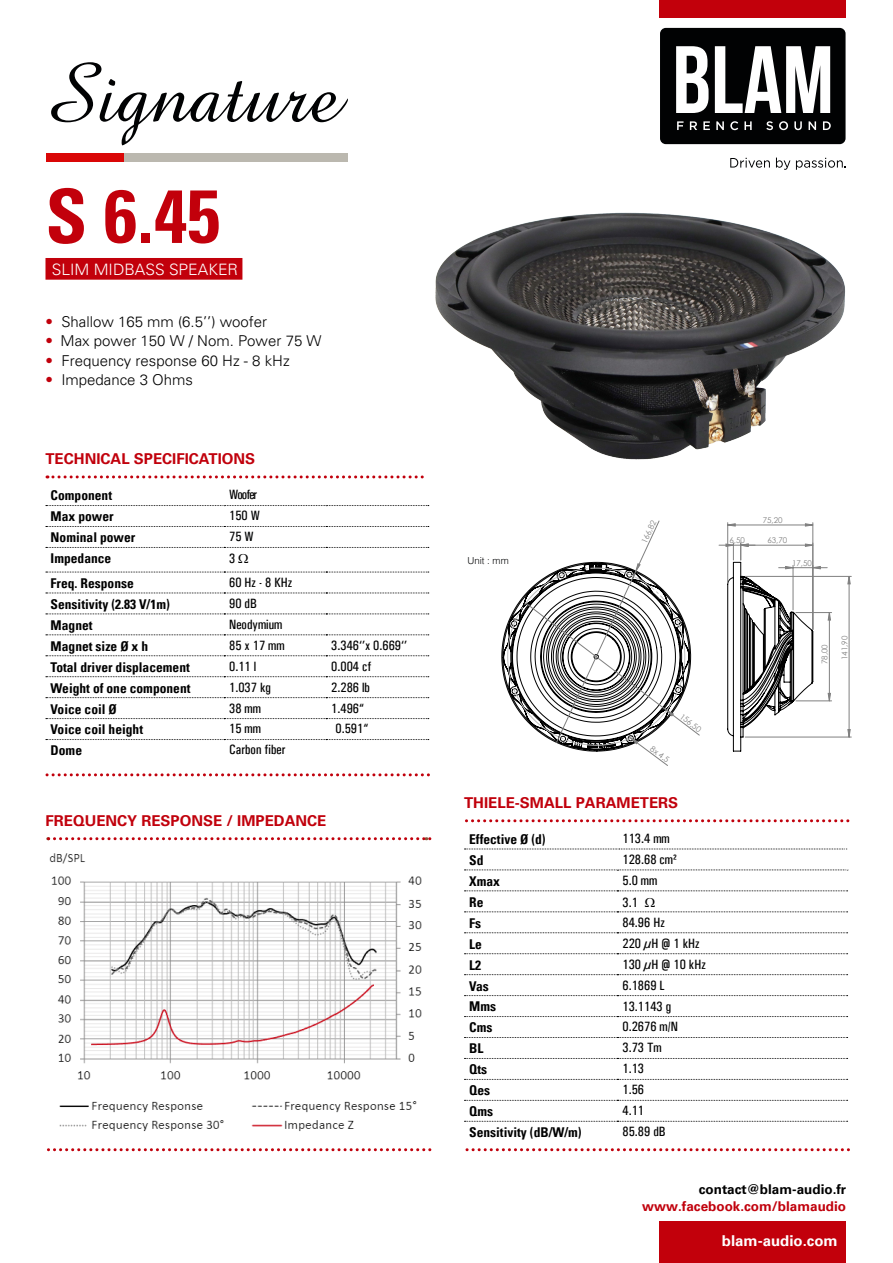
<style>
.page{position:relative;width:893px;height:1263px;background:#fff}
.page>*{position:absolute;margin:0;border:0;box-sizing:border-box;transform-origin:0 0}
.t1{font:700 condensed 75px "Univers";color:#c2000b}
.t2{font:300 15.75px "Univers";color:#fff}
.t3{font:300 15px/19.5px "Univers";color:#000}
.t4{font:700 15px "Univers";color:#c1000c}
.t5{font:700 15px "Univers";color:#fff}
.t6{font:700 condensed 13.5px "Univers";color:#000}
.t7{font:13.5px "Univers Condensed";color:#000}
.t8{font:700 13.5px "Univers";color:#c1000c}
.t9{font:700 13.5px "Univers";color:#000}
.t10{font:13.5px "Univers Condensed";color:#010203}
.t11{font:300 9.6px "Helvetica";color:#010203}
.t12{font:7.95px "Century Gothic";color:#808080}
.s1{color:#c1000c}
</style>
<div class="page">
<svg style="left:46px;top:526px;width:383px;height:1px"></svg>
<svg style="left:46px;top:547px;width:383px;height:1px"></svg>
<svg style="left:46px;top:572px;width:383px;height:1px"></svg>
<svg style="left:46px;top:593px;width:383px;height:1px"></svg>
<svg style="left:46px;top:613px;width:383px;height:1px"></svg>
<svg style="left:46px;top:634px;width:383px;height:1px"></svg>
<svg style="left:46px;top:655px;width:383px;height:1px"></svg>
<svg style="left:46px;top:676px;width:383px;height:1px"></svg>
<svg style="left:46px;top:697px;width:383px;height:1px"></svg>
<svg style="left:46px;top:718px;width:383px;height:1px"></svg>
<svg style="left:46px;top:739px;width:383px;height:1px"></svg>
<svg style="left:46px;top:475px;width:383px;height:31px"></svg>
<svg style="left:464px;top:890px;width:384px;height:1px"></svg>
<svg style="left:464px;top:932px;width:384px;height:1px"></svg>
<svg style="left:464px;top:953px;width:384px;height:1px"></svg>
<svg style="left:464px;top:974px;width:384px;height:1px"></svg>
<svg style="left:464px;top:995px;width:384px;height:1px"></svg>
<svg style="left:464px;top:1016px;width:384px;height:1px"></svg>
<svg style="left:464px;top:1037px;width:384px;height:1px"></svg>
<svg style="left:464px;top:1058px;width:384px;height:1px"></svg>
<svg style="left:464px;top:1079px;width:384px;height:1px"></svg>
<svg style="left:464px;top:1100px;width:384px;height:1px"></svg>
<svg style="left:464px;top:1121px;width:384px;height:1px"></svg>
<div style="left:45px;top:258px;width:197px;height:22px;background:#c2000b"></div>
<div style="left:660px;top:0;width:186px;height:18px;background:#c2000b"></div>
<div style="left:660px;top:1222px;width:186px;height:41px;background:#c2000b"></div>
<svg style="left:51px;top:62px;width:297px;height:83px"></svg>
<div style="left:660px;top:28px;width:185px;height:116px;background:#010203;border-radius:6px"></div>
<svg style="left:730px;top:158px;width:40px;height:10px"></svg>
<svg style="left:776px;top:158px;width:14px;height:12px"></svg>
<svg style="left:796px;top:158px;width:50px;height:12px"></svg>
<svg style="left:676px;top:46px;width:155px;height:85px"></svg>
<div style="left:103px;top:153px;width:244px;height:8px;background:#bbb8af"></div>
<div style="left:46px;top:153px;width:78px;height:8px;background:#da0707"></div>
<svg style="left:47px;top:773px;width:382px;height:3px"></svg>
<svg style="left:48px;top:837px;width:383px;height:3px"></svg>
<svg style="left:48px;top:1148px;width:383px;height:3px"></svg>
<svg style="left:467px;top:1148px;width:382px;height:3px"></svg>
<svg style="left:464px;top:819px;width:385px;height:51px"></svg>
<img style="left:49px;top:853px;width:373px;height:279px">
<img style="left:409px;top:212px;width:437px;height:271px">
<hr style="left:727px;top:523px;width:1px;height:59px;background:#808080">
<hr style="left:813px;top:523px;width:1px;height:106px;background:#808080">
<hr style="left:745px;top:576px;width:106px;height:1px;background:#808080">
<hr style="left:745px;top:737px;width:106px;height:1px;background:#808080">
<hr style="left:796px;top:612px;width:36px;height:1px;background:#808080">
<hr style="left:796px;top:701px;width:36px;height:1px;background:#808080">
<svg style="left:727px;top:523px;width:86px;height:3px"></svg>
<svg style="left:847px;top:576px;width:4px;height:161px"></svg>
<svg style="left:719px;top:543px;width:112px;height:209px"></svg>
<svg style="left:501px;top:520px;width:199px;height:246px"></svg>
<svg style="left:464px;top:911px;width:384px;height:1px"></svg>
<h1 class="t1" style="left:45px;top:170px;width:176px">S 6.45</h1>
<p class="t2" style="left:52px;top:260px;width:188px">SLIM MIDBASS SPEAKER</p>
<p class="t3" style="left:45px;top:312px;width:223px"><span class="s1">•</span> Shallow 165 mm (6.5’’) woofer <span class="s1">•</span></p>
<p class="t3" style="left:45px;top:351px;width:246px"><span class="s1">•</span> Frequency response 60 Hz - 8 kHz</p>
<p class="t3" style="left:45px;top:370px;width:149px"><span class="s1">•</span> Impedance 3 Ohms</p>
<p class="t3" style="left:61px;top:331px;width:262px">Max power 150 W / Nom. Power 75 W</p>
<p class="t4" style="left:45px;top:450px;width:211px">TECHNICAL SPECIFICATIONS</p>
<p class="t6" style="left:51px;top:487px;width:63px">Component</p>
<p class="t7" style="left:229px;top:487px;width:30px">Woofer</p>
<p class="t6" style="left:51px;top:508px;width:64px">Max power</p>
<p class="t10" style="left:229px;top:508px;width:32px">150 W</p>
<p class="t6" style="left:51px;top:529px;width:86px">Nominal power</p>
<p class="t10" style="left:229px;top:529px;width:26px">75 W</p>
<p class="t6" style="left:51px;top:550px;width:62px">Impedance</p>
<p class="t7" style="left:229px;top:551px;width:8px">3</p>
<p class="t6" style="left:51px;top:575px;width:85px">Freq. Response</p>
<p class="t7" style="left:229px;top:574px;width:65px">60 Hz - 8 KHz</p>
<p class="t6" style="left:51px;top:596px;width:121px">Sensitivity (2.83 V/1m)</p>
<p class="t7" style="left:229px;top:595px;width:29px">90 dB</p>
<p class="t6" style="left:51px;top:617px;width:43px">Magnet</p>
<p class="t7" style="left:229px;top:616px;width:55px">Neodymium</p>
<p class="t6" style="left:51px;top:638px;width:99px">Magnet size Ø x h</p>
<p class="t7" style="left:229px;top:637px;width:57px">85 x 17 mm</p>
<p class="t7" style="left:331px;top:637px;width:77px">3.346‘’x 0.669‘’</p>
<p class="t6" style="left:51px;top:658px;width:141px">Total driver displacement</p>
<p class="t7" style="left:229px;top:658px;width:29px">0.11 l</p>
<p class="t7" style="left:331px;top:658px;width:42px">0.004 cf</p>
<p class="t6" style="left:51px;top:679px;width:141px">Weight of one component</p>
<p class="t7" style="left:229px;top:679px;width:43px">1.037 kg</p>
<p class="t7" style="left:331px;top:679px;width:40px">2.286 lb</p>
<p class="t6" style="left:51px;top:700px;width:68px">Voice coil Ø</p>
<p class="t7" style="left:229px;top:700px;width:33px">38 mm</p>
<p class="t7" style="left:331px;top:700px;width:34px">1.496“</p>
<p class="t6" style="left:51px;top:721px;width:94px">Voice coil height</p>
<p class="t7" style="left:229px;top:721px;width:33px">15 mm</p>
<p class="t7" style="left:336px;top:721px;width:34px">0.591“</p>
<p class="t6" style="left:51px;top:742px;width:33px">Dome</p>
<p class="t7" style="left:229px;top:742px;width:58px">Carbon fiber</p>
<p class="t4" style="left:45px;top:812px;width:282px">FREQUENCY RESPONSE / IMPEDANCE</p>
<p class="t11" style="left:467px;top:554px;width:43px">Unit : mm</p>
<p class="t12" style="left:639px;top:541px;width:26px;rotate:-65deg">166,82</p>
<p class="t12" style="left:729px;top:535px;width:17px">6,50</p>
<p class="t12" style="left:763px;top:515px;width:21px">75,20</p>
<p class="t12" style="left:767px;top:535px;width:21px">63,70</p>
<p class="t12" style="left:792px;top:557px;width:21px">17,50</p>
<p class="t12" style="left:655px;top:743px;width:23px;rotate:37deg">8x 4.5</p>
<p class="t12" style="left:684px;top:711px;width:26px;rotate:37deg">156,50</p>
<p class="t4" style="left:464px;top:793px;width:216px">THIELE-SMALL PARAMETERS</p>
<p class="t6" style="left:469px;top:831px;width:78px">Effective Ø (d)</p>
<p class="t7" style="left:622px;top:830px;width:49px">113.4 mm</p>
<p class="t6" style="left:469px;top:852px;width:16px">Sd</p>
<p class="t7" style="left:622px;top:851px;width:56px">128.68 cm²</p>
<p class="t6" style="left:469px;top:873px;width:32px">Xmax</p>
<p class="t7" style="left:622px;top:872px;width:36px">5.0 mm</p>
<p class="t6" style="left:469px;top:894px;width:16px">Re</p>
<p class="t7" style="left:622px;top:894px;width:17px">3.1</p>
<p class="t6" style="left:469px;top:915px;width:13px">Fs</p>
<p class="t7" style="left:622px;top:914px;width:44px">84.96 Hz</p>
<p class="t6" style="left:469px;top:935px;width:14px">Le</p>
<p class="t7" style="left:622px;top:935px;width:79px">220 µH @ 1 kHz</p>
<p class="t6" style="left:469px;top:956px;width:13px">L2</p>
<p class="t7" style="left:622px;top:956px;width:85px">130 µH @ 10 kHz</p>
<p class="t6" style="left:469px;top:977px;width:21px">Vas</p>
<p class="t7" style="left:622px;top:977px;width:44px">6.1869 L</p>
<p class="t6" style="left:469px;top:998px;width:28px">Mms</p>
<p class="t7" style="left:622px;top:998px;width:50px">13.1143 g</p>
<p class="t6" style="left:469px;top:1019px;width:25px">Cms</p>
<p class="t7" style="left:622px;top:1019px;width:57px">0.2676 m/N</p>
<p class="t6" style="left:469px;top:1040px;width:16px">BL</p>
<p class="t7" style="left:622px;top:1040px;width:41px">3.73 Tm</p>
<p class="t6" style="left:469px;top:1061px;width:19px">Qts</p>
<p class="t7" style="left:622px;top:1061px;width:23px">1.13</p>
<p class="t6" style="left:469px;top:1082px;width:22px">Qes</p>
<p class="t7" style="left:622px;top:1082px;width:23px">1.56</p>
<p class="t6" style="left:469px;top:1103px;width:25px">Qms</p>
<p class="t7" style="left:622px;top:1103px;width:23px">4.11</p>
<p class="t6" style="left:469px;top:1124px;width:114px">Sensitivity (dB/W/m)</p>
<p class="t7" style="left:622px;top:1123px;width:45px">85.89 dB</p>
<p class="t12" style="left:819px;top:664px;width:21px;rotate:-90deg">78,00</p>
<p class="t12" style="left:839px;top:660px;width:26px;rotate:-90deg">141,90</p>
<p class="t9" style="left:699px;top:1182px;width:149px">contact@blam-audio.fr</p>
<p class="t8" style="left:642px;top:1198px;width:206px">www.facebook.com/blamaudio</p>
<p class="t5" style="left:722px;top:1231px;width:117px">blam-audio.com</p>
</div>
